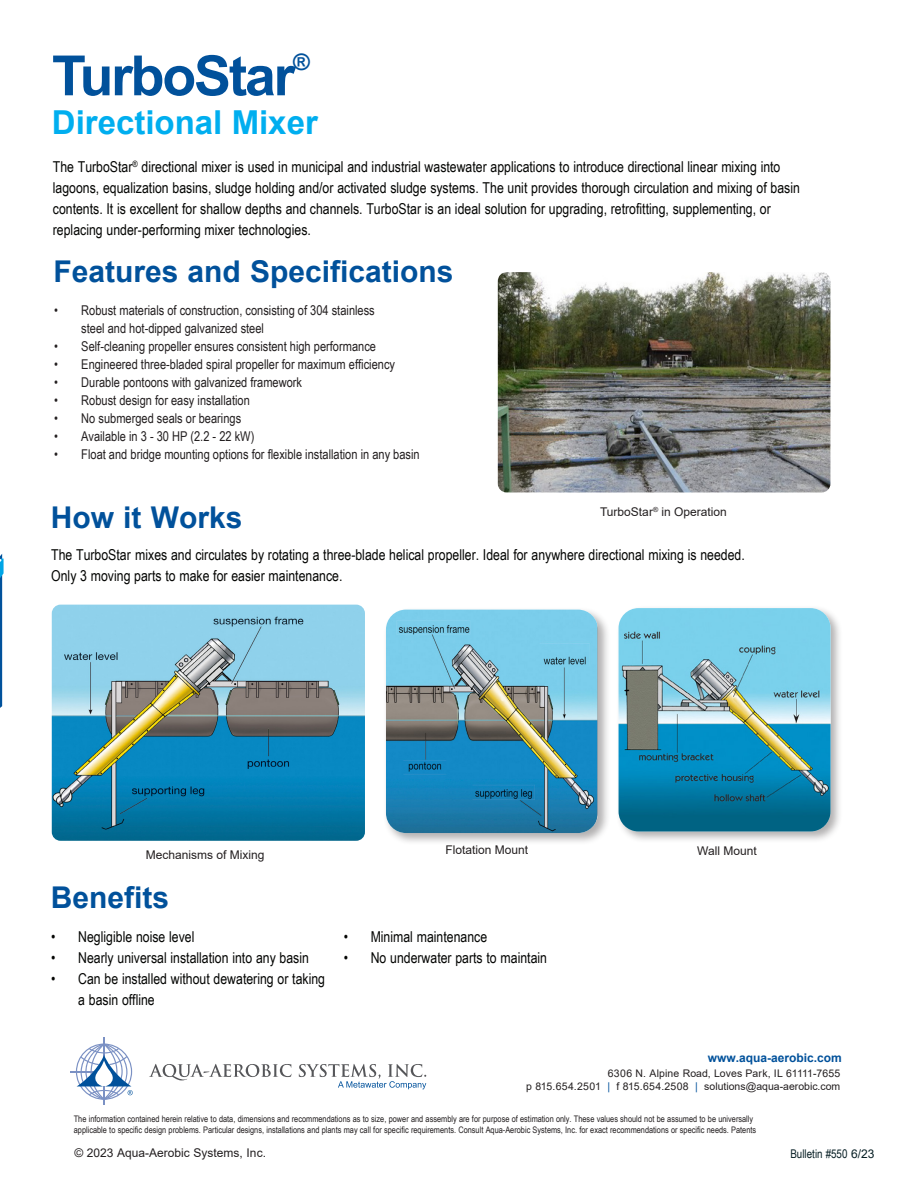
<style>
.page{position:relative;width:918px;height:1188px;background:#fff}
.page>*{position:absolute;margin:0;border:0;box-sizing:border-box;transform-origin:0 0}
.t1{font:700 55.5px "Arial";letter-spacing:-.04em;color:#01519b}
.t2{font:700 33px "Arial";color:#00aeef}
.t3{font:700 30px "Arial";color:#01519b}
.t4{font:700 22.8px "Arial";color:#01519b}
.t5{font:15px/21px "Arial Narrow";color:#040503}
.t6{font:13.5px/18px "Arial Narrow";color:#231f20}
.t7{font:12px "Arial";color:#231f20}
.t8{font:700 12px "Arial";color:#01519b}
.t9{font:12px "Arial Narrow";color:#061e24}
.t10{font:10.5px "Arial";color:#231f20}
.t11{font:9px/10.5px "Arial Narrow";color:#231f20}
.s1{color:#01519b}
.s2{font-family:"Arial"}
</style>
<div class="page">
<svg style="left:0;top:554px;width:4px;height:154px"></svg>
<img style="left:52px;top:605px;width:313px;height:236px">
<svg style="left:149px;top:1064px;width:142px;height:16px"></svg>
<svg style="left:299px;top:1064px;width:127px;height:25px"></svg>
<hr style="left:103px;top:1037px;width:2px;height:22px;background:#7b91c4">
<svg style="left:70px;top:1044px;width:63px;height:61px"></svg>
<img style="left:498px;top:272px;width:332px;height:220px">
<div style="left:615px;top:605px;width:228px;height:239px;background:#231f20;opacity:.35"></div>
<img style="left:619px;top:608px;width:212px;height:224px">
<div style="left:383px;top:607px;width:227px;height:239px;background:#231f20;opacity:.35"></div>
<img style="left:386px;top:610px;width:212px;height:223px">
<p class="t4" style="left:293px;top:46px;width:18px">®</p>
<p class="t2" style="left:52px;top:99px;width:267px">Directional Mixer</p>
<p class="t1" style="left:52px;top:37px;width:245px">TurboStar</p>
<p class="t5" style="left:53px;top:156px;width:749px">The TurboStar<sup>®</sup> directional mixer is used in municipal and industrial wastewater applications to introduce directional linear mixing into lagoons, equalization basins, sludge holding and/or activated sludge systems. The unit provides thorough circulation and mixing of basin contents. It is excellent for shallow depths and channels. TurboStar is an ideal solution for upgrading, retrofitting, supplementing, or replacing under-performing mixer technologies.</p>
<p class="t3" style="left:53px;top:250px;width:402px">Features and Specifications</p>
<p class="t6" style="left:81px;top:301px;width:295px;text-indent:-27px">• Robust materials of construction, consisting of 304 stainless steel and hot-dipped galvanized steel</p>
<p class="t6" style="left:54px;top:337px;width:323px">• Self-cleaning propeller ensures consistent high performance</p>
<p class="t6" style="left:54px;top:355px;width:342px">• Engineered three-bladed spiral propeller for maximum efficiency</p>
<p class="t6" style="left:54px;top:373px;width:249px">• Durable pontoons with galvanized framework</p>
<p class="t6" style="left:54px;top:391px;width:197px">• Robust design for easy installation</p>
<p class="t6" style="left:54px;top:409px;width:188px">• No submerged seals or bearings</p>
<p class="t6" style="left:54px;top:427px;width:202px">• Available in 3 - 30 HP (2.2 - 22 kW)</p>
<p class="t6" style="left:54px;top:445px;width:367px">• Float and bridge mounting options for flexible installation in any basin</p>
<p class="t3" style="left:51px;top:496px;width:193px">How it Works</p>
<p class="t5" style="left:51px;top:544px;width:695px">The TurboStar mixes and circulates by rotating a three-blade helical propeller. Ideal for anywhere directional mixing is needed.</p>
<p class="t5" style="left:51px;top:565px;width:293px">Only 3 moving parts to make for easier maintenance.</p>
<p class="t7" style="left:600px;top:504px;width:128px">TurboStar<sup>®</sup> in Operation</p>
<p class="t7" style="left:146px;top:847px;width:120px">Mechanisms of Mixing</p>
<p class="t3" style="left:51px;top:876px;width:120px">Benefits</p>
<p class="t5" style="left:51px;top:925px;width:145px">• Negligible noise level</p>
<p class="t5" style="left:51px;top:946px;width:259px">• Nearly universal installation into any basin</p>
<p class="t5" style="left:78px;top:967px;width:248px;text-indent:-27px">• Can be installed without dewatering or taking a basin offline</p>
<p class="t7" style="left:446px;top:842px;width:84px">Flotation Mount</p>
<p class="t7" style="left:697px;top:842px;width:61px">Wall Mount</p>
<p class="t5" style="left:344px;top:925px;width:145px">• Minimal maintenance</p>
<p class="t5" style="left:344px;top:946px;width:205px">• No underwater parts to maintain</p>
<p class="t8" style="left:708px;top:1049px;width:136px">www.aqua-aerobic.com</p>
<p class="t10" style="left:608px;top:1066px;width:234px">6306 N. Alpine Road, Loves Park, IL 61111-7655</p>
<p class="t10" style="left:526px;top:1079px;width:316px">p 815.654.2501 <span class="s1">|</span> f 815.654.2508 <span class="s1">|</span> solutions@aqua-aerobic.com</p>
<p class="t11" style="left:74px;top:1114px;width:684px">The information contained herein relative to data, dimensions and recommendations as to size, power and assembly are for purpose of estimation only. These values should not be assumed to be universally applicable to specific design problems. Particular designs, installations and plants may call for specific requirements. Consult Aqua-Aerobic Systems, Inc. for exact recommendations or specific needs. Patents</p>
<p class="t7" style="left:74px;top:1144px;width:193px">© 2023 Aqua-Aerobic Systems, Inc.</p>
<p class="t9" style="left:790px;top:1145px;width:86px">Bulletin #550 <span class="s2">6/23</span></p>
</div>
